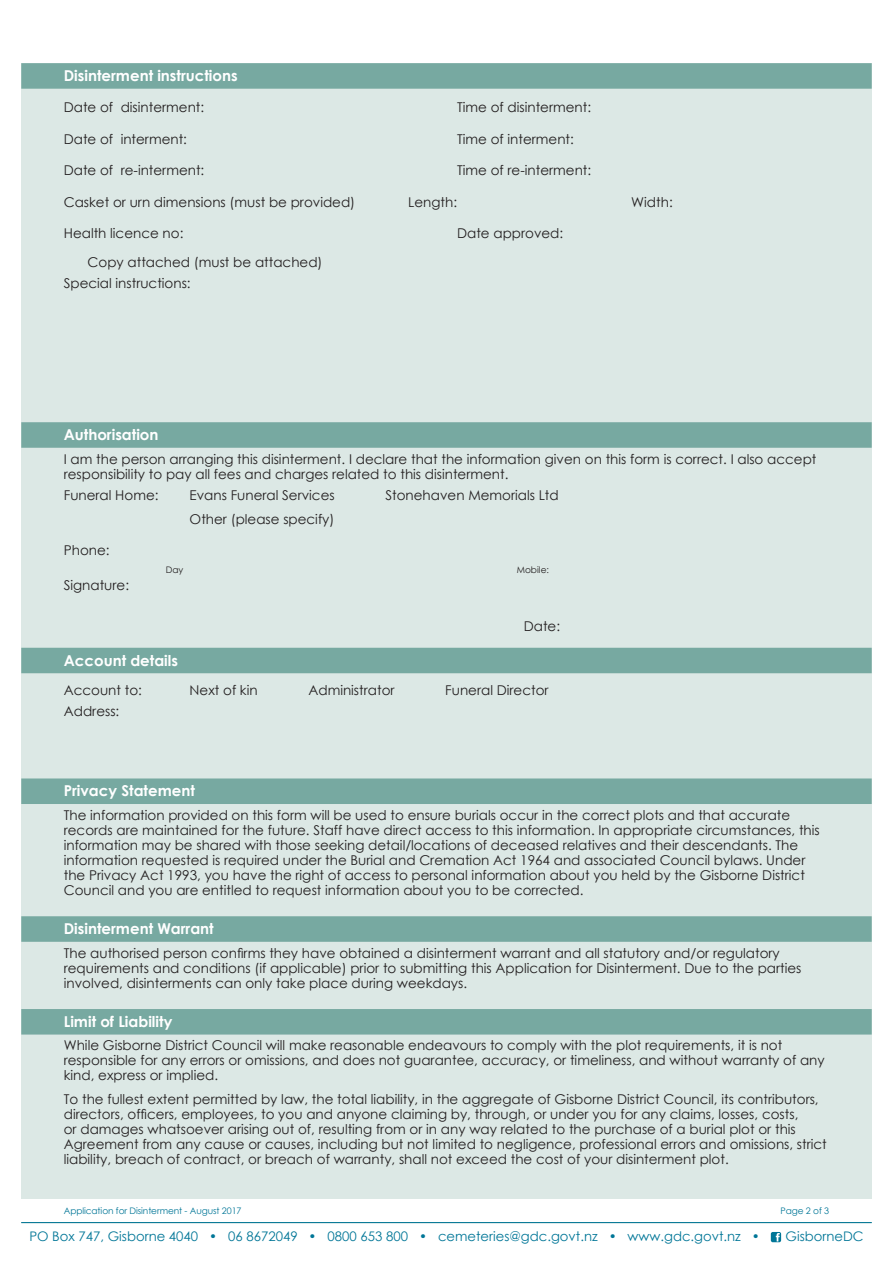
<style>
.page{position:relative;width:893px;height:1263px;background:#fff}
.page>*{position:absolute;margin:0;border:0;box-sizing:border-box;transform-origin:0 0}
.section_heading{font:700 15px "Century Gothic";color:#fff}
.criteria_body{font:13.5px/15px "Century Gothic";color:#231f20}
.body_9_16{font:13.5px "Century Gothic";color:#231f20}
.body_9_10{font:13.5px/15px "Century Gothic";color:#231f20}
.body_9_19{font:13.5px "Century Gothic";color:#231f20}
.auto_paragrah_spacin{font:13.5px "Century Gothic";color:#231f20}
.t1{font:13.2px "Century Gothic";color:#007697}
.footer_small{font:9px "Century Gothic";letter-spacing:-.01em;color:#007697}
.body_small_-_under_t{font:9px "Century Gothic";color:#231f20}
</style>
<div class="page">
<div style="left:21px;top:64px;width:851px;height:1135px;background:#dce8e5"></div>
<svg style="left:771px;top:1232px;width:10px;height:10px"></svg>
<hr style="left:21px;top:1222px;width:851px;height:1px;background:#007697">
<div style="left:21px;top:63px;width:851px;height:26px;background:#77a9a1"></div>
<div style="left:21px;top:422px;width:851px;height:26px;background:#77a9a1"></div>
<div style="left:21px;top:648px;width:851px;height:25px;background:#77a9a1"></div>
<div style="left:21px;top:778px;width:851px;height:26px;background:#77a9a1"></div>
<div style="left:21px;top:916px;width:851px;height:26px;background:#77a9a1"></div>
<div style="left:21px;top:1009px;width:851px;height:25px;background:#77a9a1"></div>
<p class="section_heading" style="left:64px;top:64px;width:175px">Disinterment instructions</p>
<p class="body_9_19" style="left:64px;top:98px;width:142px">Date of disinterment:</p>
<p class="body_9_19" style="left:457px;top:98px;width:135px">Time of disinterment:</p>
<p class="body_9_19" style="left:64px;top:129px;width:125px">Date of interment:</p>
<p class="body_9_19" style="left:457px;top:129px;width:118px">Time of interment:</p>
<p class="body_9_19" style="left:64px;top:161px;width:142px">Date of re-interment:</p>
<p class="body_9_19" style="left:457px;top:161px;width:136px">Time of re-interment:</p>
<p class="body_9_16" style="left:64px;top:192px;width:293px">Casket or urn dimensions (must be provided)</p>
<p class="body_9_16" style="left:408px;top:192px;width:50px">Length:</p>
<p class="body_9_16" style="left:631px;top:192px;width:43px">Width:</p>
<p class="body_9_19" style="left:64px;top:224px;width:121px">Health licence no:</p>
<p class="body_9_19" style="left:457px;top:224px;width:108px">Date approved:</p>
<p class="body_9_16" style="left:88px;top:252px;width:237px">Copy attached (must be attached)</p>
<p class="body_9_10" style="left:64px;top:275px;width:128px">Special instructions:</p>
<p class="section_heading" style="left:64px;top:423px;width:96px">Authorisation</p>
<p class="body_9_10" style="left:64px;top:451px;width:754px">I am the person arranging this disinterment. I declare that the information given on this form is correct. I also accept responsibility to pay all fees and charges related to this disinterment.</p>
<p class="body_9_16" style="left:64px;top:485px;width:96px">Funeral Home:</p>
<p class="body_9_16" style="left:190px;top:485px;width:147px">Evans Funeral Services</p>
<p class="body_9_16" style="left:385px;top:485px;width:175px">Stonehaven Memorials Ltd</p>
<p class="body_9_16" style="left:190px;top:509px;width:146px">Other (please specify)</p>
<p class="body_9_19" style="left:64px;top:541px;width:47px">Phone:</p>
<p class="body_small_-_under_t" style="left:166px;top:564px;width:19px">Day</p>
<p class="body_small_-_under_t" style="left:517px;top:564px;width:34px">Mobile:</p>
<p class="body_9_16" style="left:64px;top:575px;width:67px">Signature:</p>
<p class="auto_paragrah_spacin" style="left:524px;top:616px;width:38px">Date:</p>
<p class="section_heading" style="left:64px;top:649px;width:116px">Account details</p>
<p class="body_9_16" style="left:64px;top:681px;width:80px">Account to:</p>
<p class="body_9_16" style="left:190px;top:681px;width:70px">Next of kin</p>
<p class="body_9_16" style="left:308px;top:681px;width:88px">Administrator</p>
<p class="body_9_16" style="left:445px;top:681px;width:105px">Funeral Director</p>
<p class="body_9_10" style="left:64px;top:703px;width:57px">Address:</p>
<p class="section_heading" style="left:64px;top:779px;width:133px">Privacy Statement</p>
<p class="criteria_body" style="left:64px;top:807px;width:757px">The information provided on this form will be used to ensure burials occur in the correct plots and that accurate records are maintained for the future. Staff have direct access to this information. In appropriate circumstances, this information may be shared with those seeking detail/locations of deceased relatives and their descendants. The information requested is required under the Burial and Cremation Act 1964 and associated Council bylaws. Under the Privacy Act 1993, you have the right of access to personal information about you held by the Gisborne District Council and you are entitled to request information about you to be corrected.</p>
<p class="section_heading" style="left:64px;top:917px;width:151px">Disinterment Warrant</p>
<p class="criteria_body" style="left:64px;top:945px;width:739px">The authorised person confirms they have obtained a disinterment warrant and all statutory and/or regulatory requirements and conditions (if applicable) prior to submitting this Application for Disinterment. Due to the parties involved, disinterments can only take place during weekdays.</p>
<p class="section_heading" style="left:64px;top:1010px;width:110px">Limit of Liability</p>
<p class="criteria_body" style="left:64px;top:1038px;width:762px">While Gisborne District Council will make reasonable endeavours to comply with the plot requirements, it is not responsible for any errors or omissions, and does not guarantee, accuracy, or timeliness, and without warranty of any kind, express or implied.</p>
<p class="criteria_body" style="left:64px;top:1091px;width:764px">To the fullest extent permitted by law, the total liability, in the aggregate of Gisborne District Council, its contributors, directors, officers, employees, to you and anyone claiming by, through, or under you for any claims, losses, costs,<br>or damages whatsoever arising out of, resulting from or in any way related to the purchase of a burial plot or this Agreement from any cause or causes, including but not limited to negligence, professional errors and omissions, strict liability, breach of contract, or breach of warranty, shall not exceed the cost of your disinterment plot.</p>
<p class="footer_small" style="left:64px;top:1205px;width:179px">Application for Disinterment - August 2017</p>
<p class="footer_small" style="left:780px;top:1205px;width:50px">Page 2 of 3</p>
<p class="t1" style="left:29px;top:1227px;width:732px">PO Box 747, Gisborne 4040 • 06 8672049 • 0800 653 800 • cemeteries@gdc.govt.nz • www.gdc.govt.nz •</p>
<p class="t1" style="left:785px;top:1227px;width:80px">GisborneDC</p>
</div>
